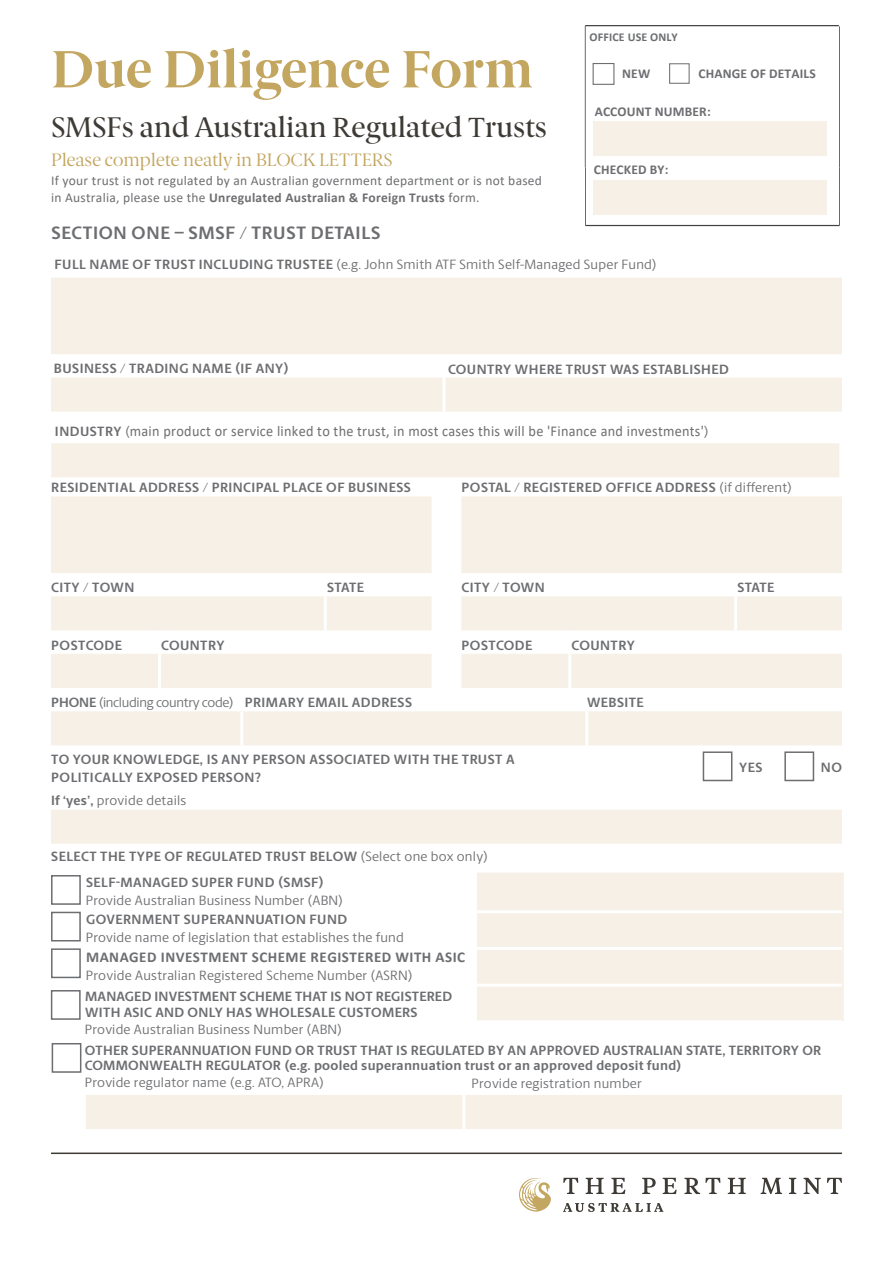
<style>
.page{position:relative;width:893px;height:1263px;background:#fff}
.page>*{position:absolute;margin:0;border:0;box-sizing:border-box;transform-origin:0 0}
.t1{font:700 52.5px "Berlingske Serif";letter-spacing:-.01em;color:#c3a660}
.t2{font:500 28.5px "Berlingske Serif";letter-spacing:-.01em;color:#3e3a35}
.t3{font:18px "Berlingske Serif";letter-spacing:-.01em;color:#c3a660}
.t4{font:700 18px "Berlingske Sans";letter-spacing:.035em;color:#6d6e71}
.t5{font:15px "Calibri";letter-spacing:.02em;color:#6d6e71;scale:.95 1}
.t6{font:700 15px "Calibri";letter-spacing:.03em;color:#6d6e71}
.t7{font:700 13.5px/26.8px "Berlingske Sans";letter-spacing:.035em;color:#6d6e71}
.t8{font:13.5px "Berlingske Sans";letter-spacing:.02em;color:#6d6e71}
.t9{font:13.5px/16.8px "Calibri";letter-spacing:.02em;color:#6d6e71}
.t10{font:700 13.5px/16.2px "Berlingske Sans";letter-spacing:.015em;color:#6d6e71}
.t11{font:700 13.5px "Calibri";letter-spacing:.01em;color:#6d6e71}
.t12{font:700 13.5px "Calibri";letter-spacing:.01em;color:#6d6e71}
.t13{font:700 12px "Calibri";letter-spacing:.01em;color:#6d6e71}
.s1{font-family:"Times New Roman";font-weight:400}
.s2{font-weight:700}
.s3{font-family:"Berlingske Sans";font-weight:700;font-size:13.5px}
.s4{font-family:"Berlingske Sans";font-size:13.5px}
.s5{font-weight:400}
</style>
<div class="page">
<hr style="left:51px;top:1152px;width:791px;height:2px;background:#3e3a35">
<svg style="left:563px;top:1178px;width:15px;height:16px"></svg>
<svg style="left:586px;top:1178px;width:18px;height:16px"></svg>
<svg style="left:611px;top:1178px;width:14px;height:16px"></svg>
<svg style="left:642px;top:1178px;width:14px;height:16px"></svg>
<svg style="left:663px;top:1178px;width:14px;height:16px"></svg>
<svg style="left:684px;top:1178px;width:36px;height:16px"></svg>
<svg style="left:728px;top:1178px;width:18px;height:16px"></svg>
<svg style="left:761px;top:1178px;width:21px;height:16px"></svg>
<svg style="left:789px;top:1178px;width:7px;height:16px"></svg>
<svg style="left:804px;top:1178px;width:17px;height:16px"></svg>
<svg style="left:827px;top:1178px;width:15px;height:16px"></svg>
<svg style="left:563px;top:1203px;width:100px;height:9px"></svg>
<svg style="left:519px;top:1178px;width:32px;height:33px"></svg>
<div style="left:477px;top:873px;width:367px;height:148px;background:#f6f0e6"></div>
<div style="left:86px;top:1095px;width:756px;height:34px;background:#f6f0e6"></div>
<hr style="left:464px;top:910px;width:378px;height:3px;background:#fff">
<hr style="left:464px;top:947px;width:378px;height:3px;background:#fff">
<hr style="left:464px;top:983px;width:378px;height:3px;background:#fff">
<hr style="left:464px;top:1020px;width:378px;height:3px;background:#fff">
<hr style="left:462px;top:1095px;width:3px;height:34px;background:#fff">
<div style="left:51px;top:875px;width:30px;height:30px;border:2px solid #6d6e71"></div>
<div style="left:51px;top:912px;width:30px;height:29px;border:2px solid #6d6e71"></div>
<div style="left:51px;top:948px;width:30px;height:30px;border:2px solid #6d6e71"></div>
<div style="left:51px;top:990px;width:30px;height:30px;border:2px solid #6d6e71"></div>
<div style="left:52px;top:1043px;width:29px;height:30px;border:2px solid #6d6e71"></div>
<svg style="left:51px;top:278px;width:791px;height:134px;fill:#f6f0e6"></svg>
<svg style="left:51px;top:496px;width:381px;height:192px;fill:#f6f0e6"></svg>
<hr style="left:324px;top:573px;width:3px;height:23px;background:#fff">
<hr style="left:324px;top:596px;width:3px;height:34px;background:#fff">
<hr style="left:158px;top:630px;width:3px;height:24px;background:#fff">
<hr style="left:158px;top:654px;width:3px;height:34px;background:#fff">
<svg style="left:461px;top:496px;width:381px;height:192px;fill:#f6f0e6"></svg>
<hr style="left:734px;top:573px;width:3px;height:23px;background:#fff">
<hr style="left:734px;top:596px;width:3px;height:34px;background:#fff">
<hr style="left:568px;top:630px;width:3px;height:24px;background:#fff">
<hr style="left:568px;top:654px;width:3px;height:34px;background:#fff">
<svg style="left:51px;top:711px;width:791px;height:133px;fill:#f8f4ed"></svg>
<hr style="left:240px;top:711px;width:3px;height:35px;background:#fff">
<hr style="left:585px;top:711px;width:3px;height:34px;background:#fff">
<div style="left:703px;top:751px;width:29px;height:30px;border:2px solid #6d6e71"></div>
<div style="left:784px;top:751px;width:30px;height:30px;border:2px solid #6d6e71"></div>
<hr style="left:585px;top:25px;width:254px;height:1px;background:#414042">
<hr style="left:585px;top:26px;width:1px;height:141px;background:#414042">
<hr style="left:839px;top:26px;width:1px;height:141px;background:#414042">
<svg style="left:585px;top:167px;width:1px;height:24px"></svg>
<svg style="left:839px;top:167px;width:1px;height:24px"></svg>
<hr style="left:585px;top:191px;width:1px;height:34px;background:#414042">
<hr style="left:839px;top:191px;width:1px;height:34px;background:#414042">
<hr style="left:585px;top:225px;width:254px;height:1px;background:#414042">
<div style="left:669px;top:63px;width:21px;height:21px;border:1px solid #6d6e71"></div>
<div style="left:593px;top:63px;width:21px;height:22px;border:1px solid #6d6e71"></div>
<div style="left:593px;top:181px;width:233px;height:34px;background:#f6f0e6"></div>
<div style="left:593px;top:122px;width:233px;height:34px;background:#f6f0e6"></div>
<div style="left:51px;top:443px;width:788px;height:34px;background:#f6f0e6"></div>
<hr style="left:442px;top:375px;width:4px;height:36px;background:#fff">
<p class="t13" style="left:589px;top:28px;width:90px">OFFICE USE ONLY</p>
<p class="t11" style="left:622px;top:64px;width:30px">NEW</p>
<p class="t11" style="left:595px;top:102px;width:118px">ACCOUNT NUMBER:</p>
<h1 class="t1" style="left:51px;top:26px;width:484px">Due Diligence Form</h1>
<h2 class="t2" style="left:51px;top:105px;width:497px">SMSFs and Australian <span class="s1">R</span>egulated <span class="s1">T</span>rusts</h2>
<h3 class="t3" style="left:51px;top:148px;width:343px">Please complete neatly in BLOCK LETTERS</h3>
<p class="t9" style="left:51px;top:172px;width:492px">If your trust is not regulated by an Australian government department or is not based in Australia, please use the <span class="s2">Unregulated Australian &amp; Foreign Trusts</span> form.</p>
<h3 class="t4" style="left:51px;top:219px;width:330px">SECTION ONE – SMSF / TRUST DETAILS</h3>
<p class="t8" style="left:55px;top:255px;width:604px"><span class="s2">FULL NAME OF TRUST INCLUDING TRUSTEE</span> (e.g. John Smith ATF Smith Self-Managed Super Fund)</p>
<p class="t11" style="left:698px;top:64px;width:119px">CHANGE OF DETAILS</p>
<p class="t12" style="left:594px;top:160px;width:76px">CHECKED BY:</p>
<p class="t7" style="left:54px;top:355px;width:236px">BUSINESS / TRADING NAME (IF ANY)</p>
<p class="t7" style="left:448px;top:356px;width:282px">COUNTRY WHERE TRUST WAS ESTABLISHED</p>
<p class="t5" style="left:55px;top:420px;width:690px"><span class="s3">INDUSTRY</span> <span class="s4">(</span>main product or service linked to the trust, in most cases this will be 'Finance and investments'<span class="s4">)</span></p>
<p class="t7" style="left:51px;top:474px;width:361px">RESIDENTIAL ADDRESS / PRINCIPAL PLACE OF BUSINESS</p>
<p class="t7" style="left:462px;top:474px;width:332px">POSTAL / REGISTERED OFFICE ADDRESS <span class="s5">(if different)</span></p>
<p class="t7" style="left:51px;top:574px;width:85px">CITY / TOWN</p>
<p class="t7" style="left:327px;top:574px;width:39px">STATE</p>
<p class="t7" style="left:462px;top:574px;width:85px">CITY / TOWN</p>
<p class="t7" style="left:737px;top:574px;width:39px">STATE</p>
<p class="t7" style="left:51px;top:631px;width:72px">POSTCODE</p>
<p class="t7" style="left:161px;top:631px;width:65px">COUNTRY</p>
<p class="t7" style="left:462px;top:631px;width:72px">POSTCODE</p>
<p class="t7" style="left:571px;top:631px;width:65px">COUNTRY</p>
<p class="t7" style="left:51px;top:689px;width:362px">PHONE <span class="s5">(including country code)</span> PRIMARY EMAIL ADDRESS</p>
<p class="t7" style="left:587px;top:689px;width:58px">WEBSITE</p>
<p class="t7" style="left:51px;top:750px;width:465px;line-height:18px">TO YOUR KNOWLEDGE, IS ANY PERSON ASSOCIATED WITH THE TRUST A<br>POLITICALLY EXPOSED PERSON?</p>
<p class="t7" style="left:739px;top:753px;width:25px">YES</p>
<p class="t7" style="left:821px;top:753px;width:23px">NO</p>
<p class="t8" style="left:51px;top:791px;width:137px"><span class="s2">If ‘yes’,</span> provide details</p>
<p class="t7" style="left:86px;top:842px;width:404px;text-indent:-35px">SELECT THE TYPE OF REGULATED TRUST BELOW <span class="s5">(Select one box only)<br></span>SELF-MANAGED SUPER FUND (SMSF)</p>
<p class="t8" style="left:86px;top:891px;width:259px">Provide Australian Business Number (ABN)</p>
<p class="t7" style="left:86px;top:906px;width:263px">GOVERNMENT SUPERANNUATION FUND</p>
<p class="t8" style="left:86px;top:928px;width:319px">Provide name of legislation that establishes the fund</p>
<p class="t6" style="left:86px;top:946px;width:380px">MANAGED INVESTMENT SCHEME REGISTERED WITH ASIC</p>
<p class="t8" style="left:86px;top:966px;width:328px">Provide Australian Registered Scheme Number (ASRN)</p>
<p class="t10" style="left:85px;top:988px;width:368px">MANAGED INVESTMENT SCHEME THAT IS NOT REGISTERED<br>WITH ASIC AND ONLY HAS WHOLESALE CUSTOMERS</p>
<p class="t8" style="left:85px;top:1020px;width:259px">Provide Australian Business Number (ABN)</p>
<p class="t7" style="left:85px;top:1042px;width:738px;line-height:15.9px">OTHER SUPERANNUATION FUND OR TRUST THAT IS REGULATED BY AN APPROVED AUSTRALIAN STATE, TERRITORY OR<br>COMMONWEALTH REGULATOR (e.g. pooled superannuation trust or an approved deposit fund)</p>
<p class="t8" style="left:85px;top:1073px;width:241px">Provide regulator name (e.g. ATO, APRA)</p>
<p class="t8" style="left:472px;top:1074px;width:171px">Provide registration number</p>
</div>
